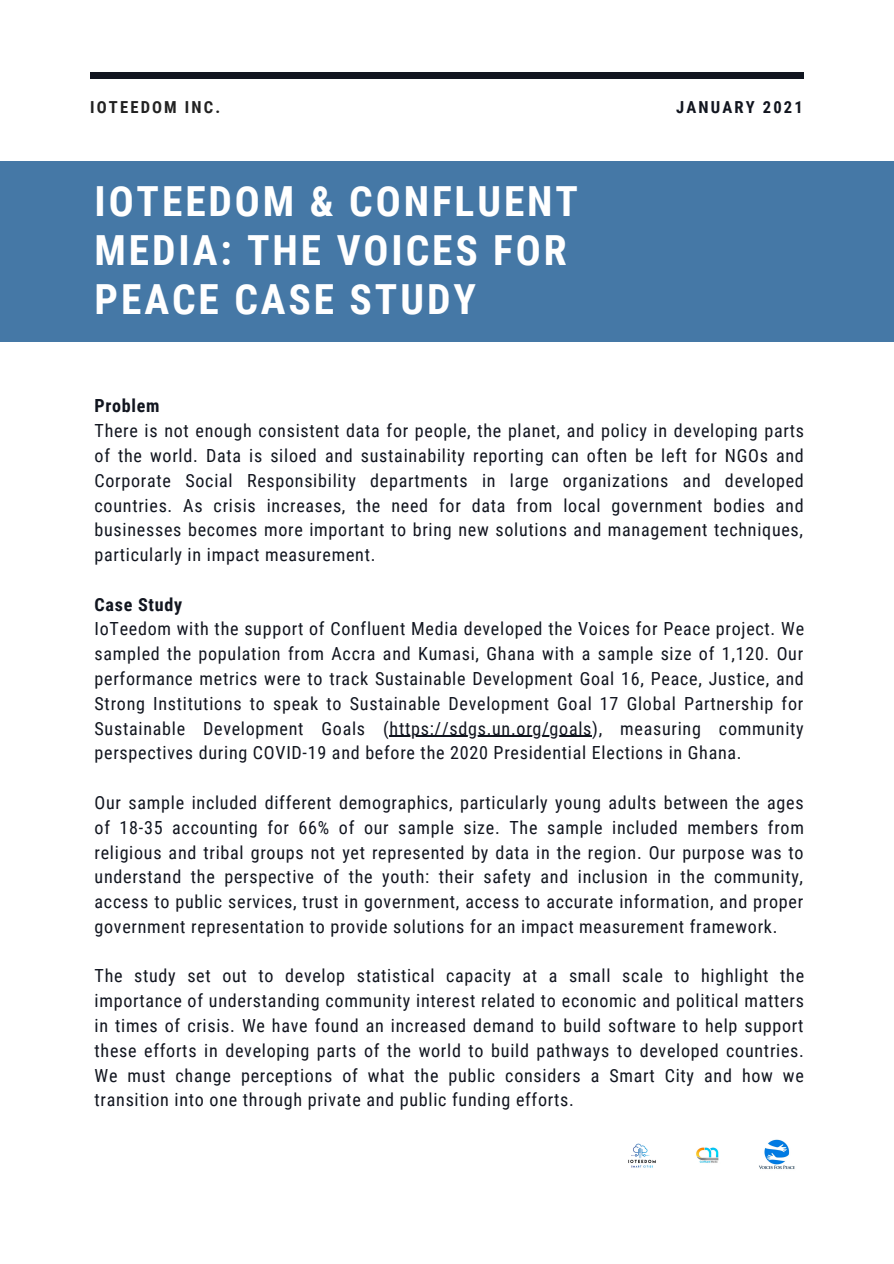
<style>
.page{position:relative;width:894px;height:1264px;background:#fff}
.page>*{position:absolute;margin:0;border:0;box-sizing:border-box;transform-origin:0 0}
.t1{font:700 41.4px/49.1px "Roboto Condensed";letter-spacing:.07em;color:#fff}
.t2{font:18px/24.8px "Roboto Condensed";letter-spacing:.04em;color:#11151f;text-align:justify}
.t3{font:700 18px "Roboto Condensed";letter-spacing:.04em;color:#11151f}
.t4{font:700 16.5px "Roboto Condensed";letter-spacing:.13em;color:#222}
.t5{font:700 16.5px "Roboto Condensed";letter-spacing:.13em;color:#11151f}
</style>
<div class="page">
<div style="left:90px;top:72px;width:713px;height:6px;background:#11151f"></div>
<div style="left:0;top:161px;width:893px;height:180px;background:#4578a6"></div>
<hr style="left:389px;top:735px;width:203px;height:1px;background:#11151f">
<img style="left:759px;top:1139px;width:36px;height:30px">
<img style="left:696px;top:1147px;width:23px;height:16px">
<img style="left:628px;top:1143px;width:28px;height:25px">
<p class="t4" style="left:90px;top:98px;width:132px">IOTEEDOM INC.</p>
<p class="t5" style="left:676px;top:98px;width:128px">JANUARY 2021</p>
<p class="t1" style="left:94px;top:177px;width:485px">IOTEEDOM &amp; CONFLUENT<br>MEDIA: THE VOICES FOR<br>PEACE CASE STUDY</p>
<p class="t3" style="left:94px;top:396px;width:67px">Problem</p>
<p class="t2" style="left:94px;top:418px;width:710px">There is not enough consistent data for people, the planet, and policy in developing parts of the world. Data is siloed and sustainability reporting can often be left for NGOs and Corporate Social Responsibility departments in large organizations and developed countries. As crisis increases, the need for data from local government bodies and businesses becomes more important to bring new solutions and management techniques, particularly in impact measurement.</p>
<p class="t3" style="left:94px;top:594px;width:89px">Case Study</p>
<p class="t2" style="left:94px;top:617px;width:710px">IoTeedom with the support of Confluent Media developed the Voices for Peace project. We sampled the population from Accra and Kumasi, Ghana with a sample size of 1,120. Our performance metrics were to track Sustainable Development Goal 16, Peace, Justice, and Strong Institutions to speak to Sustainable Development Goal 17 Global Partnership for Sustainable Development Goals (https://sdgs.un.org/goals), measuring community perspectives during COVID-19 and before the 2020 Presidential Elections in Ghana.</p>
<p class="t2" style="left:94px;top:790px;width:710px">Our sample included different demographics, particularly young adults between the ages of 18-35 accounting for 66% of our sample size. The sample included members from religious and tribal groups not yet represented by data in the region. Our purpose was to understand the perspective of the youth: their safety and inclusion in the community, access to public services, trust in government, access to accurate information, and proper government representation to provide solutions for an impact measurement framework.</p>
<p class="t2" style="left:94px;top:963px;width:710px">The study set out to develop statistical capacity at a small scale to highlight the importance of understanding community interest related to economic and political matters in times of crisis. We have found an increased demand to build software to help support these efforts in developing parts of the world to build pathways to developed countries.<br>We must change perceptions of what the public considers a Smart City and how we transition into one through private and public funding efforts.</p>
</div>
